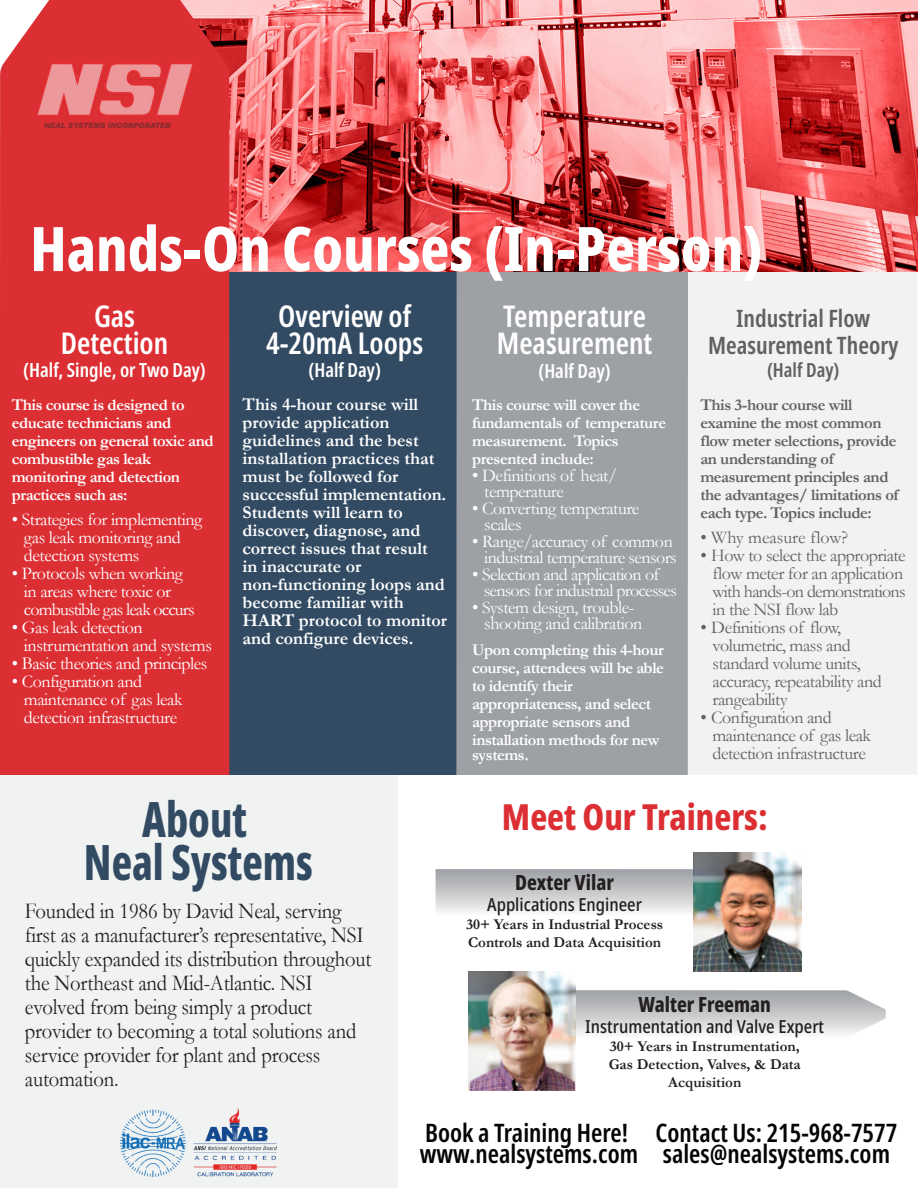
<style>
.page{position:relative;width:918px;height:1188px;background:#fff}
.page>*{position:absolute;margin:0;border:0;box-sizing:border-box;transform-origin:0 0}
.t1{font:800 extra-condensed 61.5px "Noto Sans";color:#fff}
.t2{font:800 extra-condensed 48.9px/42.2px "Noto Sans";color:#324b63;text-align:center;scale:.89 1}
.t3{font:800 extra-condensed 36px "Noto Sans";color:#dc2f34}
.t4{font:600 extra-condensed 30px/27px "Noto Sans";color:#fff;text-align:center}
.t5{font:600 extra-condensed 25.5px/21px "Noto Sans";color:#040503}
.t6{font:600 extra-condensed 24px/27px "Noto Sans";color:#606160;text-align:center}
.t7{font:22.8px/24px "Garamond";letter-spacing:-.01em;color:#231f20;scale:.91 1}
.t8{font:800 extra-condensed 21px "Noto Sans";color:#231f20}
.t9{font:600 extra-condensed 19.5px "Noto Sans";color:#fff}
.t10{font:600 extra-condensed 19.5px "Noto Sans";color:#606160}
.t11{font:18px/18px "Garamond";letter-spacing:-.025em;color:#fff}
.t12{font:700 18px/18px "Garamond";color:#fff}
.t13{font:18px/18px "Garamond";letter-spacing:-.025em;color:#606160}
.t14{font:18px/16.5px "Garamond";letter-spacing:-.045em;color:#fff}
.t15{font:500 condensed 18px "Noto Sans";color:#231f20}
.t16{font:18px "Garamond";color:#606160}
.t17{font:700 16.5px/18px "Garamond";letter-spacing:-.025em;color:#fff}
.t18{font:700 16.5px/18px "Garamond";letter-spacing:-.025em;color:#606160}
.t19{font:700 15px/18px "Garamond";color:#231f20}
</style>
<div class="page">
<div style="left:230px;top:271px;width:226px;height:504px;background:#324b63"></div>
<svg style="left:456px;top:271px;width:232px;height:504px;background:#969a9f"></svg>
<div style="left:688px;top:271px;width:229px;height:504px;background:#f1f3f3"></div>
<img style="left:230px;top:0;width:688px;height:271px">
<div style="left:0;top:0;width:230px;height:775px;background:#dc2f34"></div>
<img style="left:36px;top:63px;width:159px;height:64px">
<svg style="left:436px;top:869px;width:258px;height:47px;background:#cacbcd"></svg>
<svg style="left:576px;top:990px;width:310px;height:44px;background:#c9c9cb"></svg>
<img style="left:469px;top:972px;width:107px;height:119px">
<img style="left:694px;top:853px;width:107px;height:119px">
<div style="left:0;top:775px;width:398px;height:413px;background:#f1f3f3"></div>
<img style="left:121px;top:1108px;width:155px;height:69px">
<h1 class="t1" style="left:30px;top:203px;width:734px">Hands-On Courses (In-Person)</h1>
<h3 class="t4" style="left:61px;top:303px;width:109px">Gas<br>Detection</h3>
<p class="t9" style="left:23px;top:356px;width:184px">(Half, Single, or Two Day)</p>
<p class="t17" style="left:12px;top:396px;width:203px">This course is designed to educate technicians and engineers on general toxic and combustible gas leak monitoring and detection practices such as:</p>
<p class="t11" style="left:24px;top:510px;width:180px;text-indent:-12px">• Strategies for implementing gas leak monitoring and detection systems</p>
<p class="t11" style="left:24px;top:564px;width:172px;text-indent:-12px">• Protocols when working in areas where toxic or combustible gas leak occurs</p>
<p class="t11" style="left:24px;top:618px;width:189px;text-indent:-12px">• Gas leak detection instrumentation and systems</p>
<p class="t11" style="left:12px;top:654px;width:197px">• Basic theories and principles</p>
<p class="t11" style="left:24px;top:672px;width:160px;text-indent:-12px">• Configuration and maintenance of gas leak detection infrastructure</p>
<h3 class="t4" style="left:266px;top:303px;width:159px">Overview of<br>4-20mA Loops</h3>
<p class="t9" style="left:309px;top:356px;width:74px">(Half Day)</p>
<p class="t12" style="left:243px;top:395px;width:206px">This 4-hour course will provide application guidelines and the best installation practices that must be followed for successful implementation.<br>Students will learn to discover, diagnose, and correct issues that result in inaccurate or non-functioning loops and become familiar with<br>HART protocol to monitor and configure devices.</p>
<h3 class="t4" style="left:497px;top:304px;width:157px;text-align:left">Temperature<br>Measurement</h3>
<p class="t9" style="left:538px;top:357px;width:74px">(Half Day)</p>
<p class="t17" style="left:472px;top:396px;width:195px">This course will cover the fundamentals of temperature measurement. Topics presented include:</p>
<p class="t11" style="left:484px;top:466px;width:134px;line-height:16.5px;text-indent:-12px">• Definitions of heat/ temperature</p>
<p class="t11" style="left:484px;top:499px;width:157px;line-height:16.5px;text-indent:-12px">• Converting temperature scales</p>
<p class="t11" style="left:472px;top:532px;width:206px;line-height:16.5px;text-align:right">• Range/accuracy of common industrial temperature sensors</p>
<p class="t14" style="left:484px;top:565px;width:195px;text-indent:-12px">• Selection and application of sensors for industrial processes</p>
<p class="t11" style="left:484px;top:598px;width:160px;line-height:16.5px;text-indent:-12px">• System design, trouble&shy;shooting and calibration</p>
<p class="t17" style="left:472px;top:640px;width:193px">Upon completing this 4-hour course, attendees will be able to identify their appropriateness, and select appropriate sensors and installation methods for new</p>
<p class="t17" style="left:472px;top:745px;width:58px">systems.</p>
<h3 class="t6" style="left:708px;top:305px;width:192px">Industrial Flow<br>Measurement Theory</h3>
<p class="t10" style="left:767px;top:356px;width:74px">(Half Day)</p>
<p class="t18" style="left:700px;top:396px;width:200px">This 3-hour course will examine the most common flow meter selections, provide an understanding of measurement principles and the advantages/ limitations of each type. Topics include:</p>
<p class="t16" style="left:700px;top:525px;width:149px">• Why measure flow?</p>
<p class="t13" style="left:713px;top:546px;width:195px;text-indent:-12px">• How to select the appropriate flow meter for an application with hands-on demonstrations in the NSI flow lab</p>
<p class="t13" style="left:713px;top:618px;width:171px;text-indent:-12px">• Definitions of flow, volumetric, mass and standard volume units, accuracy, repeatability and rangeability</p>
<p class="t13" style="left:713px;top:708px;width:160px;text-indent:-12px">• Configuration and maintenance of gas leak detection infrastructure</p>
<h2 class="t2" style="left:84px;top:799px;width:259px">About<br>Neal Systems</h2>
<p class="t7" style="left:25px;top:898px;width:382px">Founded in 1986 by David Neal, serving first as a manufacturer’s representative, NSI quickly expanded its distribution throughout the Northeast and Mid-Atlantic. NSI evolved from being simply a product provider to becoming a total solutions and service provider for plant and process automation.</p>
<h3 class="t3" style="left:502px;top:791px;width:267px">Meet Our Trainers:</h3>
<p class="t8" style="left:515px;top:867px;width:100px">Dexter Vilar</p>
<p class="t15" style="left:487px;top:892px;width:156px">Applications Engineer</p>
<p class="t19" style="left:466px;top:916px;width:199px">30+ Years in Industrial Process<br>Controls and Data Acquisition</p>
<p class="t8" style="left:638px;top:989px;width:134px">Walter Freeman</p>
<p class="t15" style="left:585px;top:1014px;width:240px">Instrumentation and Valve Expert</p>
<p class="t19" style="left:609px;top:1038px;width:194px;text-align:center">30+ Years in Instrumentation,<br>Gas Detection, Valves, &amp; Data<br>Acquisition</p>
<h3 class="t5" style="left:420px;top:1123px;width:220px">Book a Training Here! www.nealsystems.com</h3>
<h3 class="t5" style="left:656px;top:1123px;width:243px">Contact Us: 215-968-7577</h3>
<h3 class="t5" style="left:663px;top:1144px;width:229px">sales@nealsystems.com</h3>
</div>
